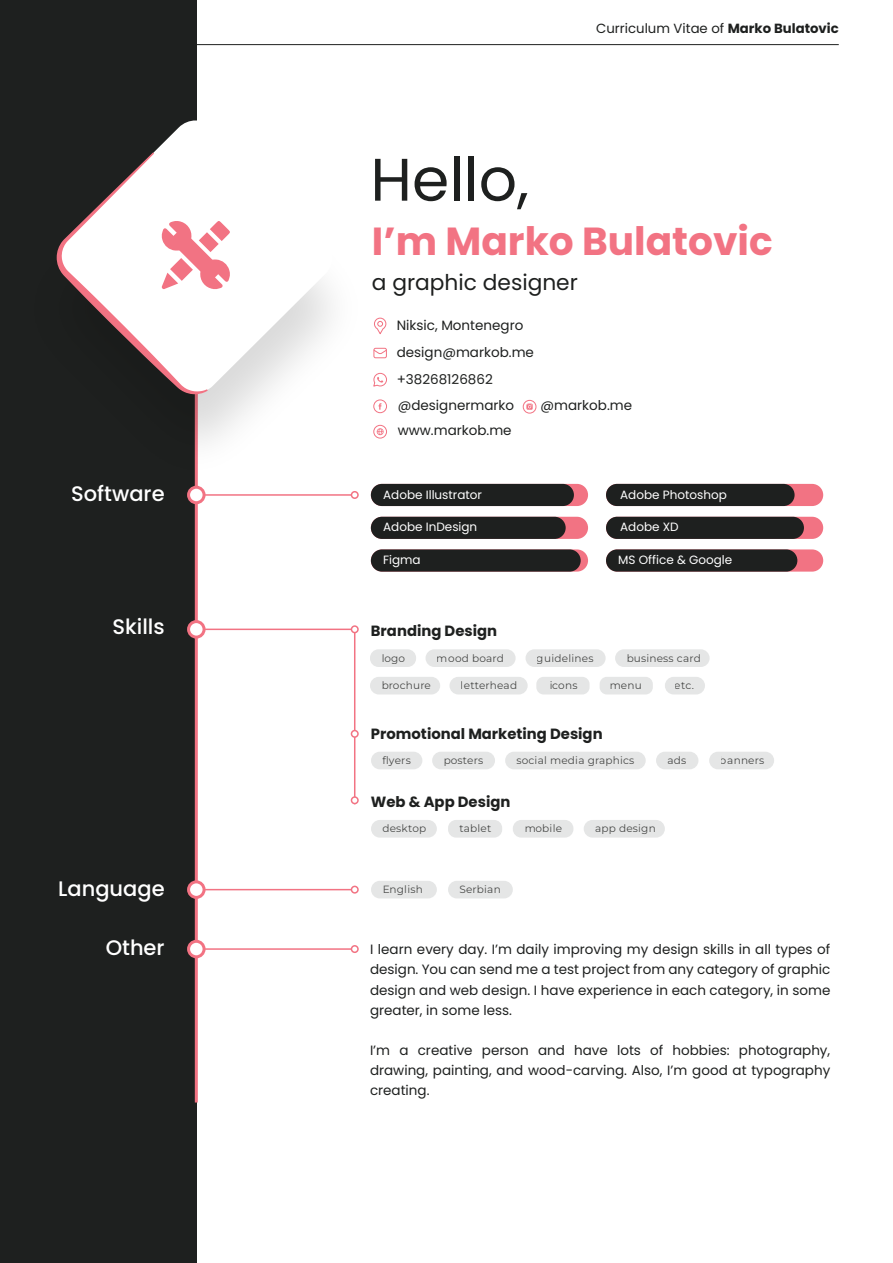
<style>
.page{position:relative;width:893px;height:1263px;background:#fff}
.page>*{position:absolute;margin:0;border:0;box-sizing:border-box;transform-origin:0 0}
.t1{font:60px "Poppins";color:#1e201f}
.t2{font:700 39.15px "Poppins";color:#f27383}
.t3{font:21.75px "Poppins";color:#1e201f}
.t4{font:500 21px "Poppins";color:#fff}
.t5{font:700 14.85px "Poppins";color:#1e201f}
.t6{font:13.5px/20.1px "Poppins";color:#1e201f;text-align:justify}
.t7{font:13.2px "Poppins";color:#1e201f}
.t8{font:12px "Poppins";color:#fff}
.t9{font:10.5px "Montserrat";letter-spacing:.02em;color:#040503}
.s1{font-weight:700}
</style>
<div class="page">
<div style="left:370px;top:649px;width:46px;height:18px;background:#e5e6e6;border-radius:9px"></div>
<div style="left:425px;top:649px;width:91px;height:18px;background:#e5e6e6;border-radius:9px"></div>
<div style="left:526px;top:649px;width:80px;height:18px;background:#e5e6e6;border-radius:9px"></div>
<div style="left:615px;top:649px;width:95px;height:18px;background:#e5e6e6;border-radius:9px"></div>
<div style="left:371px;top:752px;width:51px;height:17px;background:#e5e6e6;border-radius:9px"></div>
<div style="left:370px;top:677px;width:70px;height:17px;background:#e5e6e6;border-radius:9px"></div>
<div style="left:432px;top:752px;width:63px;height:17px;background:#e5e6e6;border-radius:9px"></div>
<div style="left:656px;top:752px;width:42px;height:17px;background:#e5e6e6;border-radius:9px"></div>
<div style="left:709px;top:752px;width:65px;height:17px;background:#e5e6e6;border-radius:9px"></div>
<div style="left:449px;top:677px;width:79px;height:17px;background:#e5e6e6;border-radius:9px"></div>
<div style="left:536px;top:677px;width:54px;height:17px;background:#e5e6e6;border-radius:7px"></div>
<div style="left:600px;top:677px;width:53px;height:17px;background:#e5e6e6;border-radius:7px"></div>
<div style="left:665px;top:677px;width:40px;height:17px;background:#e5e6e6;border-radius:9px"></div>
<div style="left:505px;top:752px;width:141px;height:17px;background:#e5e6e6;border-radius:9px"></div>
<div style="left:371px;top:820px;width:66px;height:17px;background:#e5e6e6;border-radius:9px"></div>
<div style="left:448px;top:820px;width:54px;height:17px;background:#e5e6e6;border-radius:8px"></div>
<div style="left:371px;top:881px;width:66px;height:17px;background:#e5e6e6;border-radius:9px"></div>
<div style="left:448px;top:881px;width:65px;height:17px;background:#e5e6e6;border-radius:9px"></div>
<div style="left:513px;top:820px;width:60px;height:17px;background:#e5e6e6;border-radius:8px"></div>
<div style="left:584px;top:820px;width:81px;height:17px;background:#e5e6e6;border-radius:9px"></div>
<div style="left:0;top:0;width:196px;height:1263px;background:#1e201f"></div>
<hr style="left:195px;top:387px;width:3px;height:715px;background:#f27383">
<hr style="left:196px;top:494px;width:155px;height:2px;background:#f27383">
<div style="left:351px;top:491px;width:8px;height:8px;border:2px solid #f27383;border-radius:50%"></div>
<div style="left:189px;top:487px;width:15px;height:16px;background:#fff;border-radius:50%"></div>
<div style="left:187px;top:486px;width:19px;height:18px;border:3px solid #f27383;border-radius:50%"></div>
<hr style="left:196px;top:629px;width:155px;height:1px;background:#f27383">
<div style="left:351px;top:625px;width:8px;height:8px;border:2px solid #f27383;border-radius:50%"></div>
<div style="left:189px;top:622px;width:15px;height:15px;background:#fff;border-radius:50%"></div>
<div style="left:187px;top:620px;width:19px;height:19px;border:3px solid #f27383;border-radius:50%"></div>
<hr style="left:354px;top:633px;width:1px;height:171px;background:#f27383">
<hr style="left:57px;top:44px;width:782px;height:1px;background:#1e201f">
<img style="left:56px;top:254px;width:325px;height:239px">
<svg style="left:57px;top:118px;width:278px;height:277px"></svg>
<div style="left:351px;top:730px;width:7px;height:7px;background:#fff;border-radius:50%"></div>
<div style="left:351px;top:730px;width:8px;height:8px;border:2px solid #f27383;border-radius:50%"></div>
<div style="left:351px;top:797px;width:7px;height:6px;background:#fff;border-radius:50%"></div>
<div style="left:351px;top:796px;width:8px;height:8px;border:2px solid #f27383;border-radius:50%"></div>
<hr style="left:196px;top:889px;width:155px;height:1px;background:#f27383">
<div style="left:351px;top:886px;width:8px;height:8px;border:2px solid #f27383;border-radius:50%"></div>
<div style="left:189px;top:882px;width:15px;height:15px;background:#fff;border-radius:50%"></div>
<div style="left:187px;top:880px;width:19px;height:19px;border:3px solid #f27383;border-radius:50%"></div>
<hr style="left:196px;top:948px;width:155px;height:2px;background:#f27383">
<div style="left:351px;top:945px;width:8px;height:8px;border:2px solid #f27383;border-radius:50%"></div>
<div style="left:189px;top:941px;width:15px;height:16px;background:#fff;border-radius:50%"></div>
<div style="left:187px;top:940px;width:19px;height:18px;border:3px solid #f27383;border-radius:50%"></div>
<div style="left:371px;top:484px;width:217px;height:22px;background:#f27383;border-radius:11px"></div>
<div style="left:371px;top:484px;width:203px;height:22px;background:#1e201f;border-radius:11px"></div>
<div style="left:606px;top:484px;width:217px;height:22px;background:#f27383;border-radius:11px"></div>
<div style="left:606px;top:484px;width:189px;height:22px;background:#1e201f;border-radius:11px"></div>
<div style="left:371px;top:517px;width:217px;height:22px;background:#f27383;border-radius:11px"></div>
<div style="left:371px;top:517px;width:195px;height:22px;background:#1e201f;border-radius:11px"></div>
<div style="left:606px;top:517px;width:217px;height:22px;background:#f27383;border-radius:11px"></div>
<div style="left:606px;top:517px;width:198px;height:22px;background:#1e201f;border-radius:11px"></div>
<div style="left:371px;top:549px;width:217px;height:23px;background:#f27383;border-radius:11px"></div>
<div style="left:371px;top:549px;width:210px;height:23px;background:#1e201f;border-radius:11px"></div>
<div style="left:606px;top:549px;width:217px;height:23px;background:#f27383;border-radius:11px"></div>
<div style="left:606px;top:549px;width:191px;height:23px;background:#1e201f;border-radius:11px"></div>
<svg style="left:57px;top:152px;width:173px;height:242px"></svg>
<svg style="left:374px;top:317px;width:13px;height:18px"></svg>
<div style="left:373px;top:348px;width:14px;height:10px;border:1px solid #f27383;border-radius:2px"></div>
<svg style="left:373px;top:349px;width:14px;height:6px"></svg>
<svg style="left:373px;top:372px;width:14px;height:15px"></svg>
<div style="left:373px;top:399px;width:14px;height:14px;border:1px solid #f27383;border-radius:50%"></div>
<svg style="left:378px;top:403px;width:3px;height:7px"></svg>
<div style="left:523px;top:400px;width:13px;height:14px;border:1px solid #f27383;border-radius:50%"></div>
<svg style="left:526px;top:404px;width:7px;height:6px"></svg>
<div style="left:373px;top:425px;width:14px;height:13px;border:1px solid #f27383;border-radius:50%"></div>
<svg style="left:377px;top:428px;width:7px;height:7px"></svg>
<p class="t7" style="left:596px;top:21px;width:244px">Curriculum Vitae of <span class="s1">Marko Bulatovic</span></p>
<h1 class="t1" style="left:370px;top:145px;width:160px">Hello,</h1>
<h2 class="t2" style="left:372px;top:219px;width:402px">I’m Marko Bulatovic</h2>
<h3 class="t3" style="left:372px;top:270px;width:207px">a graphic designer</h3>
<p class="t6" style="left:397px;top:312px;width:139px;line-height:26.7px;text-align:left">Niksic, Montenegro design@markob.me +38268126862 @designermarko</p>
<p class="t6" style="left:398px;top:420px;width:115px">www.markob.me</p>
<p class="t6" style="left:541px;top:396px;width:93px">@markob.me</p>
<h3 class="t4" style="left:71px;top:482px;width:95px">Software</h3>
<p class="t8" style="left:383px;top:487px;width:100px">Adobe Illustrator</p>
<p class="t8" style="left:620px;top:487px;width:108px">Adobe Photoshop</p>
<p class="t8" style="left:383px;top:520px;width:96px">Adobe InDesign</p>
<p class="t8" style="left:383px;top:553px;width:39px">Figma</p>
<p class="t8" style="left:618px;top:553px;width:116px">MS Office &amp; Google</p>
<p class="t8" style="left:620px;top:520px;width:60px">Adobe XD</p>
<h3 class="t4" style="left:112px;top:614px;width:54px">Skills</h3>
<p class="t5" style="left:371px;top:622px;width:128px">Branding Design</p>
<p class="t9" style="left:381px;top:651px;width:25px">logo</p>
<p class="t9" style="left:437px;top:651px;width:69px">mood board</p>
<p class="t9" style="left:537px;top:651px;width:58px">guidelines</p>
<p class="t9" style="left:626px;top:651px;width:76px">business card</p>
<p class="t9" style="left:381px;top:678px;width:51px">brochure</p>
<p class="t9" style="left:461px;top:678px;width:58px">letterhead</p>
<p class="t9" style="left:549px;top:678px;width:30px">icons</p>
<p class="t9" style="left:609px;top:678px;width:34px">menu</p>
<p class="t9" style="left:675px;top:678px;width:21px">etc.</p>
<p class="t5" style="left:371px;top:725px;width:233px">Promotional Marketing Design</p>
<p class="t9" style="left:382px;top:753px;width:30px">flyers</p>
<p class="t9" style="left:443px;top:753px;width:41px">posters</p>
<p class="t9" style="left:667px;top:753px;width:20px">ads</p>
<p class="t9" style="left:720px;top:753px;width:46px">banners</p>
<p class="t9" style="left:516px;top:753px;width:119px">social media graphics</p>
<p class="t5" style="left:371px;top:793px;width:141px">Web &amp; App Design</p>
<p class="t9" style="left:382px;top:821px;width:45px">desktop</p>
<p class="t9" style="left:459px;top:821px;width:34px">tablet</p>
<p class="t9" style="left:524px;top:821px;width:39px">mobile</p>
<p class="t9" style="left:595px;top:821px;width:62px">app design</p>
<h3 class="t4" style="left:58px;top:876px;width:108px">Language</h3>
<p class="t9" style="left:382px;top:882px;width:42px">English</p>
<p class="t9" style="left:459px;top:882px;width:43px">Serbian</p>
<h3 class="t4" style="left:106px;top:936px;width:60px">Other</h3>
<p class="t6" style="left:370px;top:939px;width:462px">I learn every day. I’m daily improving my design skills in all types of design. You can send me a test project from any category of graphic design and web design. I have experience in each category, in some greater, in some less.</p>
<p class="t6" style="left:370px;top:1040px;width:462px">I’m a creative person and have lots of hobbies: photography, drawing, painting, and wood-carving. Also, I’m good at typography creating.</p>
</div>
